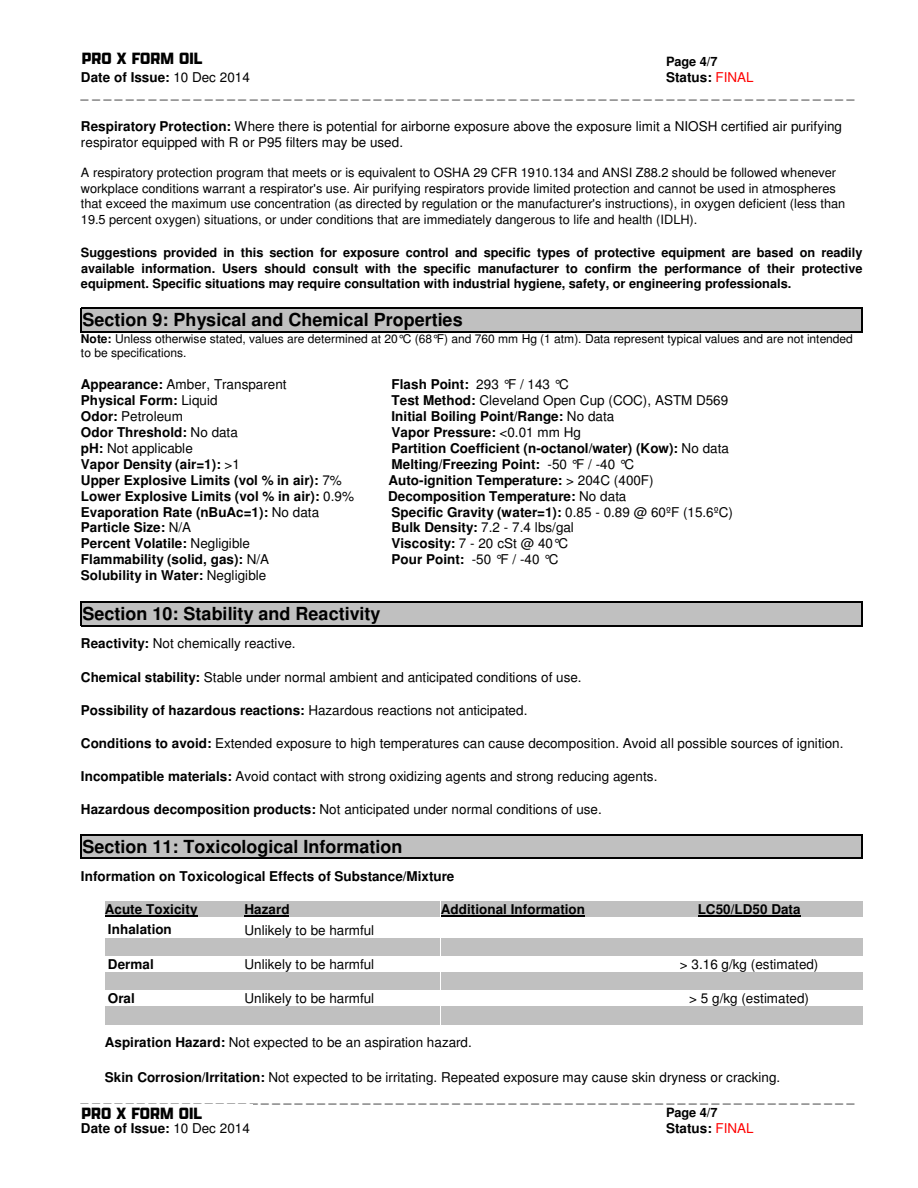
<style>
.page{position:relative;width:918px;height:1188px;background:#fff}
.page>*{position:absolute;margin:0;border:0;box-sizing:border-box;transform-origin:0 0}
.t1{font:700 18px "Helvetica";letter-spacing:.005em;color:#000}
.t2{font:16.2px "PROX Bold";color:#000}
.t3{font:13.5px/15.9px "Helvetica";letter-spacing:.005em;color:#000}
.t4{font:700 13.5px "Helvetica";letter-spacing:.005em;color:#000}
.t5{font:12.75px/15.6px "Helvetica";color:#000}
.t6{font:700 12.75px/15.6px "Helvetica";letter-spacing:-.005em;color:#000;text-align:justify}
.t7{font:12px/13.6px "Helvetica";letter-spacing:-.005em;color:#000}
.s1{font-weight:400}
.s2{font-weight:700}
.s3{color:#f00}
.s4{font-weight:400;color:#f00}
</style>
<div class="page">
<div style="left:81px;top:309px;width:782px;height:23px;background:#c0c0c0"></div>
<hr style="left:81px;top:308px;width:782px;height:1px;background:#010101">
<hr style="left:81px;top:331px;width:782px;height:1px;background:#010101">
<svg style="left:81px;top:309px;width:1px;height:22px"></svg>
<svg style="left:862px;top:309px;width:1px;height:22px"></svg>
<div style="left:81px;top:602px;width:782px;height:24px;background:#c0c0c0"></div>
<hr style="left:81px;top:602px;width:782px;height:1px;background:#010101">
<hr style="left:81px;top:625px;width:782px;height:1px;background:#010101">
<svg style="left:81px;top:603px;width:1px;height:22px"></svg>
<svg style="left:862px;top:603px;width:1px;height:22px"></svg>
<div style="left:81px;top:835px;width:782px;height:23px;background:#c0c0c0"></div>
<hr style="left:81px;top:834px;width:782px;height:1px;background:#010101">
<hr style="left:81px;top:858px;width:782px;height:1px;background:#010101">
<svg style="left:81px;top:835px;width:1px;height:23px"></svg>
<svg style="left:862px;top:835px;width:1px;height:23px"></svg>
<div style="left:105px;top:901px;width:139px;height:16px;background:#c0c0c0"></div>
<hr style="left:105px;top:915px;width:92px;height:1px;background:#000">
<div style="left:244px;top:901px;width:196px;height:16px;background:#c0c0c0"></div>
<hr style="left:244px;top:915px;width:45px;height:1px;background:#000">
<div style="left:441px;top:901px;width:195px;height:16px;background:#c0c0c0"></div>
<hr style="left:441px;top:915px;width:144px;height:1px;background:#000">
<div style="left:636px;top:901px;width:227px;height:16px;background:#c0c0c0"></div>
<hr style="left:698px;top:915px;width:102px;height:1px;background:#000">
<div style="left:105px;top:938px;width:139px;height:17px;background:#c0c0c0"></div>
<div style="left:244px;top:938px;width:196px;height:17px;background:#c0c0c0"></div>
<div style="left:441px;top:938px;width:195px;height:17px;background:#c0c0c0"></div>
<div style="left:636px;top:938px;width:227px;height:17px;background:#c0c0c0"></div>
<div style="left:105px;top:972px;width:139px;height:18px;background:#c0c0c0"></div>
<div style="left:244px;top:972px;width:196px;height:18px;background:#c0c0c0"></div>
<div style="left:441px;top:972px;width:195px;height:18px;background:#c0c0c0"></div>
<div style="left:636px;top:972px;width:227px;height:18px;background:#c0c0c0"></div>
<div style="left:105px;top:1006px;width:139px;height:18px;background:#c0c0c0"></div>
<div style="left:244px;top:1006px;width:196px;height:18px;background:#c0c0c0"></div>
<div style="left:441px;top:1006px;width:195px;height:18px;background:#c0c0c0"></div>
<div style="left:636px;top:1006px;width:227px;height:18px;background:#c0c0c0"></div>
<p class="t2" style="left:82px;top:51px;width:122px">PRO X FORM OIL</p>
<p class="t3" style="left:81px;top:55px;width:170px">MXFO01 - MaxPro Form Oil</p>
<p class="t6" style="left:666px;top:55px;width:53px">Page 4/7</p>
<p class="t4" style="left:81px;top:72px;width:170px">Date of Issue: <span class="s1">10 Dec 2014</span></p>
<p class="t3" style="left:81px;top:70px;width:775px;text-indent:585px"><span class="s2">Status:</span> <span class="s3">FINAL<br></span>_ _ _ _ _ _ _ _ _ _ _ _ _ _ _ _ _ _ _ _ _ _ _ _ _ _ _ _ _ _ _ _ _ _ _ _ _ _ _ _ _ _ _ _ _ _ _ _ _ _ _ _ _ _ _ _ _ _ _ _ _ _ _ _ _ _ _ _ _</p>
<p class="t3" style="left:81px;top:120px;width:763px"><span class="s2">Respiratory Protection:</span> Where there is potential for airborne exposure above the exposure limit a NIOSH certified air purifying respirator equipped with R or P95 filters may be used.</p>
<p class="t5" style="left:81px;top:166px;width:766px">A respiratory protection program that meets or is equivalent to OSHA 29 CFR 1910.134 and ANSI Z88.2 should be followed whenever workplace conditions warrant a respirator's use. Air purifying respirators provide limited protection and cannot be used in atmospheres that exceed the maximum use concentration (as directed by regulation or the manufacturer's instructions), in oxygen deficient (less than 19.5 percent oxygen) situations, or under conditions that are immediately dangerous to life and health (IDLH).</p>
<p class="t6" style="left:81px;top:246px;width:783px">Suggestions provided in this section for exposure control and specific types of protective equipment are based on readily available information. Users should consult with the specific manufacturer to confirm the performance of their protective equipment. Specific situations may require consultation with industrial hygiene, safety, or engineering professionals.</p>
<h1 class="t1" style="left:82px;top:313px;width:382px">Section 9: Physical and Chemical Properties</h1>
<p class="t7" style="left:81px;top:333px;width:773px"><span class="s2">Note:</span> Unless otherwise stated, values are determined at 20°C (68°F) and 760 mm Hg (1 atm). Data represent typical values and are not intended to be specifications.</p>
<p class="t3" style="left:81px;top:378px;width:207px"><span class="s2">Appearance:</span> Amber, Transparent</p>
<p class="t4" style="left:392px;top:379px;width:179px">Flash Point: <span class="s1">293 °F / 143 °C</span></p>
<p class="t4" style="left:81px;top:395px;width:138px">Physical Form: <span class="s1">Liquid</span></p>
<p class="t3" style="left:392px;top:394px;width:338px"><span class="s2">Test Method:</span> Cleveland Open Cup (COC), ASTM D569</p>
<p class="t3" style="left:81px;top:410px;width:104px"><span class="s2">Odor:</span> Petroleum</p>
<p class="t4" style="left:392px;top:411px;width:224px">Initial Boiling Point/Range: <span class="s1">No data</span></p>
<p class="t4" style="left:81px;top:427px;width:158px">Odor Threshold: <span class="s1">No data</span></p>
<p class="t4" style="left:392px;top:427px;width:191px">Vapor Pressure: <span class="s1">&lt;0.01 mm Hg</span></p>
<p class="t3" style="left:81px;top:442px;width:113px"><span class="s2">pH:</span> Not applicable</p>
<p class="t4" style="left:392px;top:443px;width:339px">Partition Coefficient (n-octanol/water) (Kow): <span class="s1">No data</span></p>
<p class="t4" style="left:81px;top:459px;width:160px">Vapor Density (air=1): <span class="s1">&gt;1</span></p>
<p class="t4" style="left:392px;top:459px;width:244px">Melting/Freezing Point: <span class="s1">-50 °F / -40 °C</span></p>
<p class="t4" style="left:81px;top:475px;width:262px">Upper Explosive Limits (vol % in air): <span class="s1">7%</span></p>
<p class="t4" style="left:389px;top:475px;width:267px">Auto-ignition Temperature: <span class="s1">&gt; 204C (400F)</span></p>
<p class="t4" style="left:81px;top:491px;width:275px">Lower Explosive Limits (vol % in air): <span class="s1">0.9%</span></p>
<p class="t4" style="left:388px;top:491px;width:240px">Decomposition Temperature: <span class="s1">No data</span></p>
<p class="t4" style="left:81px;top:507px;width:240px">Evaporation Rate (nBuAc=1): <span class="s1">No data</span></p>
<p class="t4" style="left:392px;top:507px;width:343px">Specific Gravity (water=1): <span class="s1">0.85 - 0.89 @ 60ºF (15.6ºC)</span></p>
<p class="t4" style="left:81px;top:522px;width:112px">Particle Size: <span class="s1">N/A</span></p>
<p class="t3" style="left:392px;top:521px;width:184px"><span class="s2">Bulk Density:</span> 7.2 - 7.4 lbs/gal</p>
<p class="t4" style="left:81px;top:538px;width:170px">Percent Volatile: <span class="s1">Negligible</span></p>
<p class="t3" style="left:392px;top:537px;width:178px"><span class="s2">Viscosity:</span> 7 - 20 cSt @ 40°C</p>
<p class="t4" style="left:81px;top:554px;width:190px">Flammability (solid, gas): <span class="s1">N/A</span></p>
<p class="t3" style="left:392px;top:553px;width:169px"><span class="s2">Pour Point:</span> -50 °F / -40 °C</p>
<p class="t4" style="left:81px;top:570px;width:187px">Solubility in Water: <span class="s1">Negligible</span></p>
<h1 class="t1" style="left:82px;top:607px;width:300px">Section 10: Stability and Reactivity</h1>
<p class="t3" style="left:81px;top:637px;width:216px"><span class="s2">Reactivity:</span> Not chemically reactive.</p>
<p class="t3" style="left:81px;top:670px;width:502px"><span class="s2">Chemical stability:</span> Stable under normal ambient and anticipated conditions of use.</p>
<p class="t3" style="left:81px;top:703px;width:448px"><span class="s2">Possibility of hazardous reactions:</span> Hazardous reactions not anticipated.</p>
<p class="t3" style="left:81px;top:736px;width:764px"><span class="s2">Conditions to avoid:</span> Extended exposure to high temperatures can cause decomposition. Avoid all possible sources of ignition.</p>
<p class="t3" style="left:81px;top:770px;width:578px"><span class="s2">Incompatible materials:</span> Avoid contact with strong oxidizing agents and strong reducing agents.</p>
<p class="t3" style="left:81px;top:802px;width:522px"><span class="s2">Hazardous decomposition products:</span> Not anticipated under normal conditions of use.</p>
<h1 class="t1" style="left:82px;top:840px;width:322px">Section 11: Toxicological Information</h1>
<p class="t4" style="left:81px;top:871px;width:375px">Information on Toxicological Effects of Substance/Mixture</p>
<p class="t4" style="left:105px;top:903px;width:94px">Acute Toxicity</p>
<p class="t4" style="left:244px;top:903px;width:47px">Hazard</p>
<p class="t4" style="left:441px;top:903px;width:146px">Additional Information</p>
<p class="t4" style="left:698px;top:903px;width:104px">LC50/LD50 Data</p>
<p class="t4" style="left:108px;top:924px;width:65px">Inhalation</p>
<p class="t3" style="left:244px;top:923px;width:131px">Unlikely to be harmful</p>
<p class="t4" style="left:108px;top:959px;width:47px">Dermal</p>
<p class="t3" style="left:244px;top:957px;width:131px">Unlikely to be harmful</p>
<p class="t3" style="left:680px;top:957px;width:140px">&gt; 3.16 g/kg (estimated)</p>
<p class="t4" style="left:108px;top:993px;width:28px">Oral</p>
<p class="t3" style="left:244px;top:992px;width:131px">Unlikely to be harmful</p>
<p class="t3" style="left:689px;top:992px;width:121px">&gt; 5 g/kg (estimated)</p>
<p class="t3" style="left:105px;top:1036px;width:368px"><span class="s2">Aspiration Hazard:</span> Not expected to be an aspiration hazard.</p>
<p class="t3" style="left:81px;top:1068px;width:775px;line-height:20px;text-indent:24px"><span class="s2">Skin Corrosion/Irritation:</span> Not expected to be irritating. Repeated exposure may cause skin dryness or cracking.<br>_ _ _ _ _ _ _ _ _ _ _ _ _ _ _ _ _ _ _ _ _ _ _ _ _ _ _ _ _ _ _ _ _ _ _ _ _ _ _ _ _ _ _ _ _ _ _ _ _ _ _ _ _ _ _ _ _ _ _ _ _ _ _ _ _ _ _ _ _</p>
<p class="t3" style="left:81px;top:1106px;width:170px">MXFO01 - MaxPro Form Oil</p>
<p class="t6" style="left:666px;top:1106px;width:53px">Page 4/7</p>
<p class="t4" style="left:81px;top:1123px;width:170px">Date of Issue: <span class="s1">10 Dec 2014</span></p>
<p class="t4" style="left:666px;top:1123px;width:89px">Status: <span class="s4">FINAL</span></p>
<p class="t2" style="left:81px;top:1105px;width:122px">PRO X FORM OIL</p>
</div>
